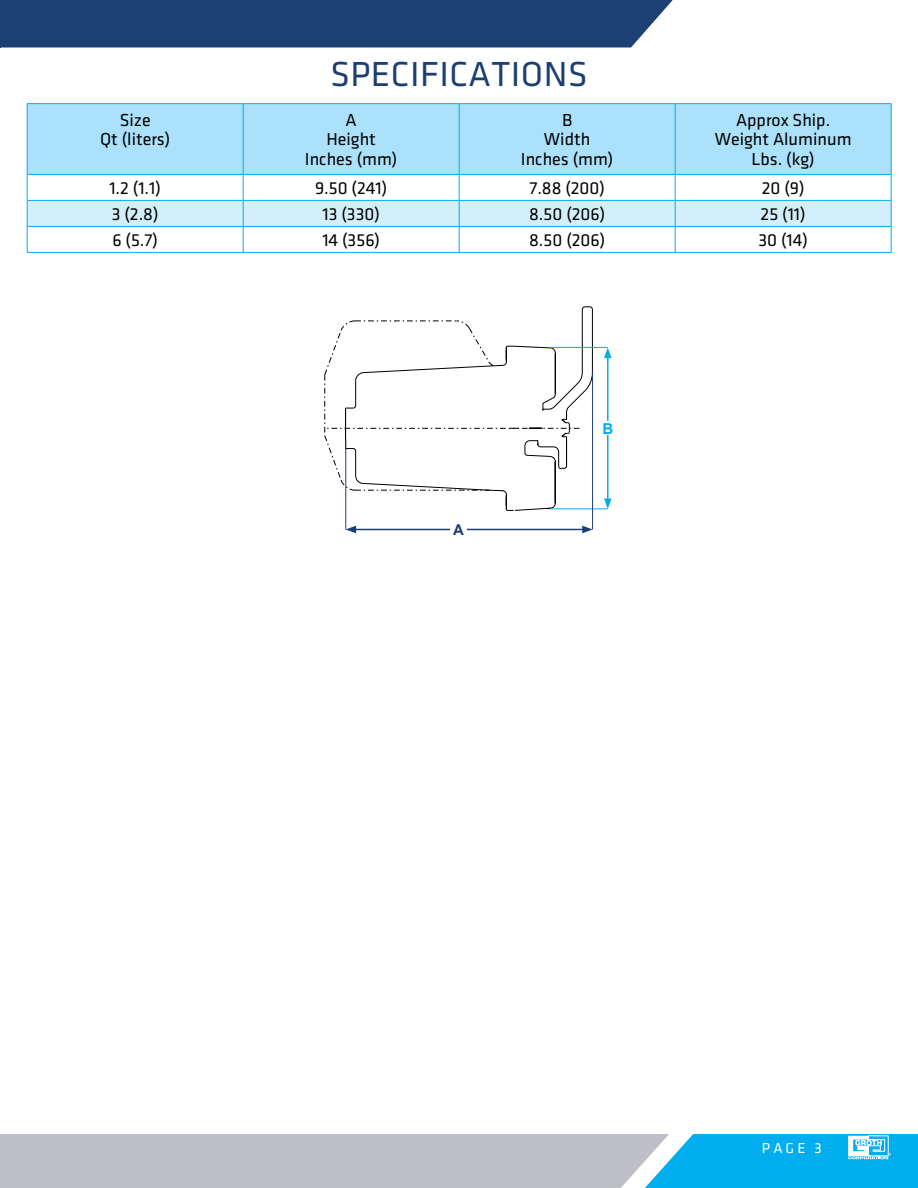
<style>
.page{position:relative;width:918px;height:1188px;background:#fff}
.page>*{position:absolute;margin:0;border:0;box-sizing:border-box;transform-origin:0 0}
.t1{font:36px "Klavika";letter-spacing:.015em;color:#1c3f72}
.t2{font:18px/19.5px "Klavika";color:#000;text-align:center}
.t3{font:15px "Klavika";color:#fff}
.t4{font:700 15px "Arial";color:#00aeef}
.t5{font:700 15px "Arial";color:#1c3f72}
</style>
<div class="page">
<svg style="left:579px;top:307px;width:14px;height:202px"></svg>
<svg style="left:324px;top:320px;width:255px;height:191px"></svg>
<svg style="left:0;top:1134px;width:918px;height:54px;background:#90bdd3"></svg>
<div style="left:1px;top:0;width:672px;height:47px;background:#1c4073"></div>
<hr style="left:0;top:0;width:1px;height:47px;background:#1c4073">
<div style="left:28px;top:104px;width:863px;height:70px;background:#abe1fa"></div>
<hr style="left:27px;top:103px;width:216px;height:1px;background:#00aeef">
<hr style="left:27px;top:104px;width:1px;height:70px;background:#00aeef">
<hr style="left:243px;top:103px;width:216px;height:1px;background:#00aeef">
<hr style="left:243px;top:104px;width:1px;height:70px;background:#00aeef">
<hr style="left:459px;top:103px;width:216px;height:1px;background:#00aeef">
<hr style="left:459px;top:104px;width:1px;height:70px;background:#00aeef">
<hr style="left:675px;top:103px;width:216px;height:1px;background:#00aeef">
<hr style="left:675px;top:104px;width:1px;height:70px;background:#00aeef">
<hr style="left:891px;top:104px;width:1px;height:70px;background:#00aeef">
<hr style="left:27px;top:174px;width:216px;height:1px;background:#00aeef">
<hr style="left:243px;top:174px;width:216px;height:1px;background:#00aeef">
<hr style="left:459px;top:174px;width:216px;height:1px;background:#00aeef">
<hr style="left:675px;top:174px;width:216px;height:1px;background:#00aeef">
<svg style="left:27px;top:175px;width:865px;height:77px"></svg>
<hr style="left:27px;top:252px;width:216px;height:1px;background:#00aeef">
<hr style="left:243px;top:252px;width:216px;height:1px;background:#00aeef">
<hr style="left:459px;top:252px;width:216px;height:1px;background:#00aeef">
<hr style="left:675px;top:252px;width:216px;height:1px;background:#00aeef">
<hr style="left:550px;top:509px;width:58px;height:1px;background:#00aeef">
<hr style="left:607px;top:356px;width:2px;height:145px;background:#00aeef">
<svg style="left:604px;top:499px;width:8px;height:10px"></svg>
<svg style="left:604px;top:348px;width:8px;height:10px"></svg>
<div style="left:599px;top:421px;width:17px;height:14px;background:#fff"></div>
<hr style="left:346px;top:439px;width:1px;height:90px;background:#1c3f72">
<hr style="left:592px;top:371px;width:1px;height:158px;background:#1c3f72">
<hr style="left:354px;top:529px;width:231px;height:1px;background:#1c3f72">
<svg style="left:582px;top:526px;width:11px;height:7px"></svg>
<svg style="left:346px;top:526px;width:10px;height:7px"></svg>
<div style="left:450px;top:523px;width:17px;height:13px;background:#fff"></div>
<hr style="left:550px;top:347px;width:58px;height:1px;background:#00aeef">
<h1 class="t1" style="left:330px;top:56px;width:258px">SPECIFICATIONS</h1>
<p class="t2" style="left:100px;top:110px;width:72px">Size<br>Qt (liters)</p>
<p class="t2" style="left:305px;top:110px;width:94px">A<br>Height<br>Inches (mm)</p>
<p class="t2" style="left:521px;top:110px;width:94px">B<br>Width<br>Inches (mm)</p>
<p class="t2" style="left:715px;top:110px;width:138px">Approx Ship.<br>Weight Aluminum<br>Lbs. (kg)</p>
<p class="t2" style="left:109px;top:178px;width:53px">1.2 (1.1)</p>
<p class="t2" style="left:315px;top:178px;width:74px">9.50 (241)</p>
<p class="t2" style="left:529px;top:178px;width:77px">7.88 (200)</p>
<p class="t2" style="left:762px;top:178px;width:44px">20 (9)</p>
<p class="t2" style="left:112px;top:204px;width:48px">3 (2.8)</p>
<p class="t2" style="left:323px;top:204px;width:59px">13 (330)</p>
<p class="t2" style="left:529px;top:204px;width:77px">8.50 (206)</p>
<p class="t2" style="left:761px;top:204px;width:47px">25 (11)</p>
<p class="t2" style="left:112px;top:230px;width:47px">6 (5.7)</p>
<p class="t2" style="left:322px;top:230px;width:59px">14 (356)</p>
<p class="t2" style="left:529px;top:230px;width:77px">8.50 (206)</p>
<p class="t2" style="left:758px;top:230px;width:51px">30 (14)</p>
<p class="t5" style="left:453px;top:520px;width:12px">A</p>
<p class="t4" style="left:602px;top:418px;width:12px">B</p>
<p class="t3" style="left:762px;top:1140px;width:61px">PAGE 3</p>
</div>
